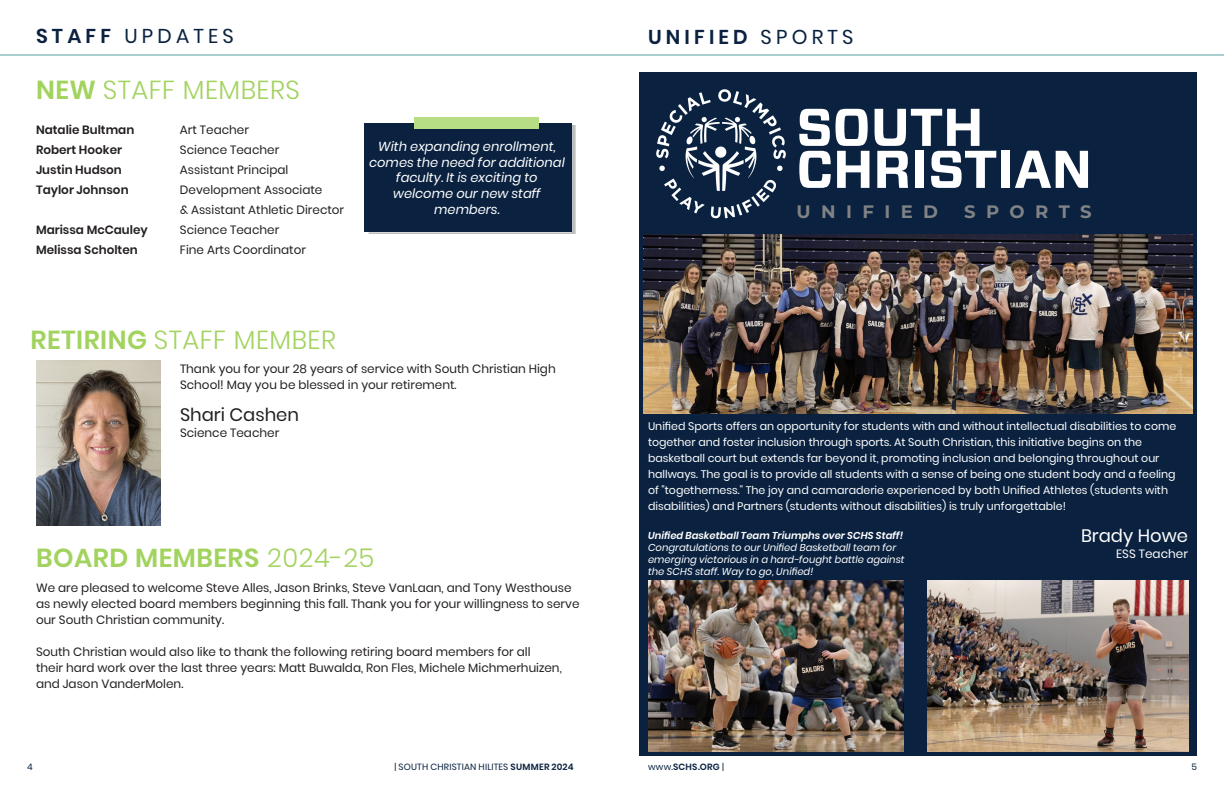
<style>
.page{position:relative;width:1224px;height:792px;background:#fff}
.page>*{position:absolute;margin:0;border:0;box-sizing:border-box;transform-origin:0 0}
.t1{font:700 53px "Forza";color:#fff}
.EDITORIAL___Title{font:300 26px "Poppins";letter-spacing:.02em;color:#a2d35f}
.EDITORIAL___Title-2{font:600 26px "Poppins";letter-spacing:.02em;color:#a2d35f}
.EDITORIAL___Title-3{font:600 20px "Poppins";letter-spacing:.21em;color:#0a2240}
.EDITORIAL___Title-4{font:20px "Poppins";letter-spacing:.21em;color:#0a2240}
.t2{font:700 18px "Montserrat";letter-spacing:.58em;color:#808285}
.Headline___All_Caps__60pt__centered{font:18px "Poppins";color:#231f20}
.Headline___All_Caps__60pt__centered-2{font:18px "Poppins";color:#fff}
.EDITORIAL___Signature{font:italic 13px/15.6px "Poppins";color:#fff;text-align:center}
.EDITORIAL___Title-5{font:12px/16px "Poppins";color:#231f20}
.Headline___All_Caps__60pt__centered-3{font:12px/16px "Poppins";color:#231f20}
.Headline___All_Caps__60pt__centered-4{font:600 12px "Poppins";color:#231f20}
.Headline___All_Caps__60pt__centered-5{font:12px "Poppins";color:#fff}
.EDITORIAL___Title-6{font:11px/16px "Poppins";color:#fff}
.Headline___All_Caps__60pt__centered-6{font:italic 10px/12px "Poppins";color:#fff}
.t3{font:9px "Poppins";letter-spacing:.015em;color:#0a2240}
.t4{font:600 9px "Poppins";letter-spacing:.02em;color:#0a2240}
.s1{font-weight:600}
.s2{font-weight:400}
.s3{font-weight:300}
</style>
<div class="page">
<div style="left:639px;top:72px;width:558px;height:684px;background:#0a2240"></div>
<svg style="left:369px;top:125px;width:207px;height:109px"></svg>
<div style="left:364px;top:123px;width:207px;height:109px;background:#0a2240"></div>
<div style="left:414px;top:117px;width:124px;height:6px;background:#b8de85"></div>
<div style="left:414px;top:123px;width:124px;height:6px;background:#b8de85"></div>
<img style="left:648px;top:580px;width:256px;height:171px">
<img style="left:644px;top:234px;width:548px;height:180px">
<img style="left:928px;top:580px;width:261px;height:172px">
<img style="left:656px;top:89px;width:130px;height:130px">
<img style="left:36px;top:360px;width:124px;height:165px">
<hr style="left:0;top:54px;width:1224px;height:2px;background:#abcece">
<p class="EDITORIAL___Title-4" style="left:36px;top:25px;width:199px"><span class="s1">STAFF</span> UPDATES</p>
<p class="EDITORIAL___Title-3" style="left:648px;top:25px;width:207px">UNIFIED <span class="s2">SPORTS</span></p>
<p class="EDITORIAL___Title" style="left:36px;top:75px;width:265px"><span class="s1">NEW</span> STAFF MEMBERS</p>
<p class="Headline___All_Caps__60pt__centered-4" style="left:36px;top:123px;width:100px">Natalie Bultman</p>
<p class="Headline___All_Caps__60pt__centered-3" style="left:180px;top:122px;width:71px">Art Teacher</p>
<p class="Headline___All_Caps__60pt__centered-4" style="left:36px;top:143px;width:88px">Robert Hooker</p>
<p class="Headline___All_Caps__60pt__centered-3" style="left:180px;top:142px;width:101px">Science Teacher</p>
<p class="Headline___All_Caps__60pt__centered-4" style="left:36px;top:163px;width:87px">Justin Hudson</p>
<p class="Headline___All_Caps__60pt__centered-3" style="left:180px;top:162px;width:110px">Assistant Principal</p>
<p class="Headline___All_Caps__60pt__centered-4" style="left:36px;top:183px;width:94px">Taylor Johnson</p>
<p class="Headline___All_Caps__60pt__centered-3" style="left:180px;top:182px;width:144px">Development Associate</p>
<p class="Headline___All_Caps__60pt__centered-3" style="left:180px;top:202px;width:166px">&amp; Assistant Athletic Director</p>
<p class="Headline___All_Caps__60pt__centered-4" style="left:36px;top:223px;width:113px">Marissa McCauley</p>
<p class="Headline___All_Caps__60pt__centered-3" style="left:180px;top:222px;width:101px">Science Teacher</p>
<p class="Headline___All_Caps__60pt__centered-4" style="left:36px;top:243px;width:103px">Melissa Scholten</p>
<p class="Headline___All_Caps__60pt__centered-3" style="left:180px;top:242px;width:128px">Fine Arts Coordinator</p>
<p class="EDITORIAL___Signature" style="left:369px;top:139px;width:197px">With expanding enrollment, comes the need for additional faculty. It is exciting to welcome our new staff members.</p>
<p class="EDITORIAL___Title" style="left:30px;top:325px;width:307px"><span class="s1">RETIRING</span> STAFF MEMBER</p>
<p class="Headline___All_Caps__60pt__centered-3" style="left:180px;top:360px;width:377px">Thank you for your 28 years of service with South Christian High<br>School! May you be blessed in your retirement.</p>
<p class="Headline___All_Caps__60pt__centered" style="left:180px;top:404px;width:121px">Shari Cashen</p>
<p class="Headline___All_Caps__60pt__centered-3" style="left:180px;top:424px;width:101px">Science Teacher</p>
<p class="EDITORIAL___Title-2" style="left:36px;top:543px;width:340px">BOARD MEMBERS <span class="s3">2024-25</span></p>
<p class="EDITORIAL___Title-5" style="left:36px;top:579px;width:545px">We are pleased to welcome Steve Alles, Jason Brinks, Steve VanLaan, and Tony Westhouse as newly elected board members beginning this fall. Thank you for your willingness to serve our South Christian community.</p>
<p class="EDITORIAL___Title-5" style="left:36px;top:643px;width:496px">South Christian would also like to thank the following retiring board members for all</p>
<p class="EDITORIAL___Title-5" style="left:36px;top:659px;width:527px">their hard work over the last three years: Matt Buwalda, Ron Fles, Michele Michmerhuizen, and Jason VanderMolen.</p>
<p class="t1" style="left:796px;top:92px;width:188px">SOUTH</p>
<p class="t1" style="left:796px;top:134px;width:297px">CHRISTIAN</p>
<p class="t2" style="left:796px;top:199px;width:143px">UNIFIED</p>
<p class="t2" style="left:964px;top:199px;width:129px">SPORTS</p>
<p class="EDITORIAL___Title-6" style="left:648px;top:418px;width:530px">Unified Sports offers an opportunity for students with and without intellectual disabilities to come together and foster inclusion through sports. At South Christian, this initiative begins on the basketball court but extends far beyond it, promoting inclusion and belonging throughout our hallways. The goal is to provide all students with a sense of being one student body and a feeling of "togetherness." The joy and camaraderie experienced by both Unified Athletes (students with disabilities) and Partners (students without disabilities) is truly unforgettable!</p>
<p class="Headline___All_Caps__60pt__centered-2" style="left:1081px;top:525px;width:108px">Brady Howe</p>
<p class="Headline___All_Caps__60pt__centered-5" style="left:1116px;top:547px;width:73px">ESS Teacher</p>
<p class="Headline___All_Caps__60pt__centered-6" style="left:648px;top:530px;width:258px"><span class="s1">Unified Basketball Team Triumphs over SCHS Staff!<br></span>Congratulations to our Unified Basketball team for emerging victorious in a hard-fought battle against the SCHS staff. Way to go, Unified!</p>
<p class="t3" style="left:27px;top:762px;width:7px">4</p>
<p class="t3" style="left:394px;top:762px;width:181px">| SOUTH CHRISTIAN HILITES <span class="s1">SUMMER 2024</span></p>
<p class="t4" style="left:648px;top:762px;width:78px"><span class="s2">www.</span>SCHS.ORG <span class="s2">|</span></p>
<p class="t3" style="left:1192px;top:762px;width:7px">5</p>
</div>
